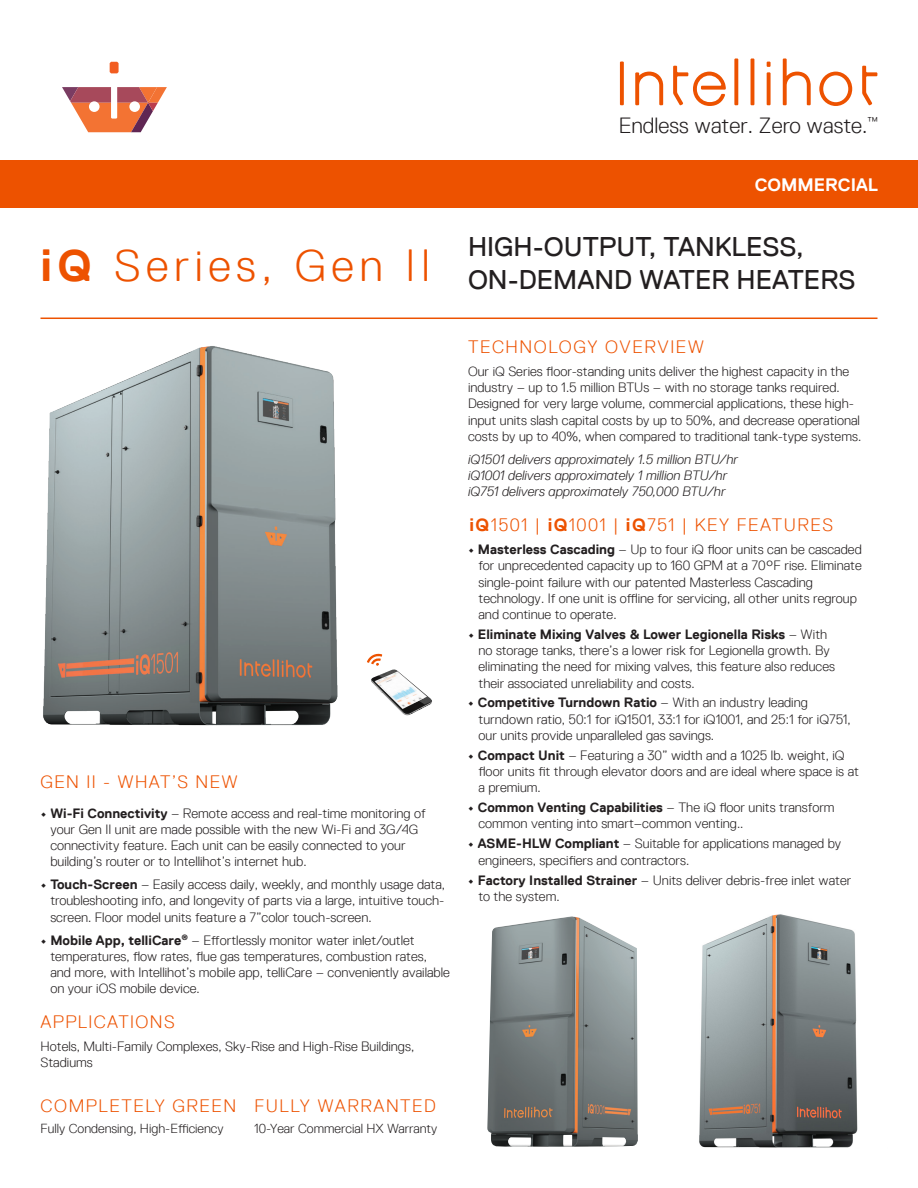
<style>
.page{position:relative;width:918px;height:1188px;background:#fff}
.page>*{position:absolute;margin:0;border:0;box-sizing:border-box;transform-origin:0 0}
.t1{font:300 45px "Replica TT";letter-spacing:.12em;color:#ed5200}
.t2{font:27px "Replica TT";color:#231f20}
.t3{font:300 22.05px "Replica TT";color:#231f20}
.t4{font:300 18px "Replica TT";letter-spacing:.085em;color:#ed5200}
.t5{font:700 18px "Replica TT";color:#fff}
.t6{font:300 13.5px/16.2px "Replica TT";color:#231f20}
.t7{font:italic 300 13.5px "Replica TT";color:#231f20}
.t8{font:300 13.2px "Replica TT";color:#231f20}
.s1{font-weight:700}
</style>
<div class="page">
<div style="left:0;top:160px;width:918px;height:48px;background:#ed5200"></div>
<svg style="left:62px;top:87px;width:105px;height:45px"></svg>
<svg style="left:110px;top:62px;width:9px;height:11px"></svg>
<svg style="left:819px;top:72px;width:33px;height:34px"></svg>
<svg style="left:635px;top:72px;width:28px;height:33px"></svg>
<svg style="left:620px;top:62px;width:4px;height:43px"></svg>
<svg style="left:783px;top:58px;width:28px;height:47px"></svg>
<svg style="left:734px;top:58px;width:4px;height:47px"></svg>
<svg style="left:862px;top:66px;width:15px;height:39px"></svg>
<svg style="left:673px;top:66px;width:53px;height:40px"></svg>
<svg style="left:751px;top:58px;width:3px;height:47px"></svg>
<svg style="left:767px;top:62px;width:4px;height:43px"></svg>
<hr style="left:40px;top:318px;width:838px;height:1px;background:#ed5200">
<img style="left:43px;top:346px;width:389px;height:380px">
<img style="left:487px;top:916px;width:151px;height:231px">
<img style="left:699px;top:914px;width:159px;height:234px">
<p class="t1" style="left:40px;top:241px;width:392px"><span class="s1">iQ</span> Series, Gen II</p>
<h3 class="t3" style="left:619px;top:113px;width:261px">Endless water. Zero waste.<sup>™</sup></h3>
<h3 class="t5" style="left:755px;top:175px;width:125px">COMMERCIAL</h3>
<p class="t2" style="left:468px;top:232px;width:337px">HIGH-OUTPUT, TANKLESS,</p>
<p class="t2" style="left:468px;top:265px;width:389px">ON-DEMAND WATER HEATERS</p>
<p class="t4" style="left:40px;top:772px;width:199px">GEN II - WHAT’S NEW</p>
<p class="t6" style="left:50px;top:805px;width:377px;text-indent:-10px"><span class="s1">• Wi-Fi Connectivity</span> – Remote access and real-time monitoring of your Gen II unit are made possible with the new Wi-Fi and 3G/4G connectivity feature. Each unit can be easily connected to your building’s router or to Intellihot’s internet hub.</p>
<p class="t6" style="left:50px;top:877px;width:396px;text-align:justify;text-indent:-10px"><span class="s1">• Touch-Screen</span> – Easily access daily, weekly, and monthly usage data, troubleshooting info, and longevity of parts via a large, intuitive touch&shy;screen. Floor model units feature a 7”color touch-screen.</p>
<p class="t6" style="left:50px;top:932px;width:401px;text-indent:-10px"><span class="s1">• Mobile App, telliCare</span><sup>®</sup> – Effortlessly monitor water inlet/outlet temperatures, flow rates, flue gas temperatures, combustion rates, and more, with Intellihot’s mobile app, telliCare – conveniently available on your iOS mobile device.</p>
<p class="t4" style="left:40px;top:1012px;width:136px">APPLICATIONS</p>
<p class="t6" style="left:40px;top:1039px;width:375px">Hotels, Multi-Family Complexes, Sky-Rise and High-Rise Buildings,<br>Stadiums</p>
<p class="t4" style="left:41px;top:1096px;width:197px">COMPLETELY GREEN</p>
<p class="t8" style="left:40px;top:1121px;width:185px">Fully Condensing, High-Efficiency</p>
<p class="t4" style="left:254px;top:1096px;width:183px">FULLY WARRANTED</p>
<p class="t8" style="left:254px;top:1121px;width:185px">10-Year Commercial HX Warranty</p>
<p class="t4" style="left:468px;top:337px;width:238px">TECHNOLOGY OVERVIEW</p>
<p class="t6" style="left:468px;top:363px;width:395px">Our iQ Series floor-standing units deliver the highest capacity in the industry – up to 1.5 million BTUs – with no storage tanks required.<br>Designed for very large volume, commercial applications, these high&shy;input units slash capital costs by up to 50%, and decrease operational costs by up to 40%, when compared to traditional tank-type systems.</p>
<p class="t7" style="left:468px;top:452px;width:272px">iQ1501 delivers approximately 1.5 million BTU/hr</p>
<p class="t7" style="left:468px;top:468px;width:261px">iQ1001 delivers approximately 1 million BTU/hr</p>
<p class="t7" style="left:468px;top:484px;width:259px">iQ751 delivers approximately 750,000 BTU/hr</p>
<p class="t4" style="left:470px;top:515px;width:365px"><span class="s1">iQ</span>1501 | <span class="s1">iQ</span>1001 | <span class="s1">iQ</span>751 | KEY FEATURES</p>
<p class="t6" style="left:478px;top:541px;width:385px;text-indent:-10px"><span class="s1">• Masterless Cascading</span> – Up to four iQ floor units can be cascaded for unprecedented capacity up to 160 GPM at a 70°F rise. Eliminate single-point failure with our patented Masterless Cascading technology. If one unit is offline for servicing, all other units regroup and continue to operate.</p>
<p class="t6" style="left:478px;top:626px;width:358px;text-indent:-10px"><span class="s1">• Eliminate Mixing Valves &amp; Lower Legionella Risks</span> – With no storage tanks, there’s a lower risk for Legionella growth. By eliminating the need for mixing valves, this feature also reduces their associated unreliability and costs.</p>
<p class="t6" style="left:478px;top:695px;width:374px;text-indent:-10px"><span class="s1">• Competitive Turndown Ratio</span> – With an industry leading turndown ratio, 50:1 for iQ1501, 33:1 for iQ1001, and 25:1 for iQ751, our units provide unparalleled gas savings.</p>
<p class="t6" style="left:478px;top:747px;width:382px;text-indent:-10px"><span class="s1">• Compact Unit</span> – Featuring a 30” width and a 1025 lb. weight, iQ floor units fit through elevator doors and are ideal where space is at a premium.</p>
<p class="t6" style="left:478px;top:800px;width:358px;text-indent:-10px"><span class="s1">• Common Venting Capabilities</span> – The iQ floor units transform common venting into smart–common venting..</p>
<p class="t6" style="left:478px;top:836px;width:364px;text-indent:-10px"><span class="s1">• ASME-HLW Compliant</span> – Suitable for applications managed by engineers, specifiers and contractors.</p>
<p class="t6" style="left:478px;top:872px;width:374px;text-indent:-10px"><span class="s1">• Factory Installed Strainer</span> – Units deliver debris-free inlet water to the system.</p>
</div>
